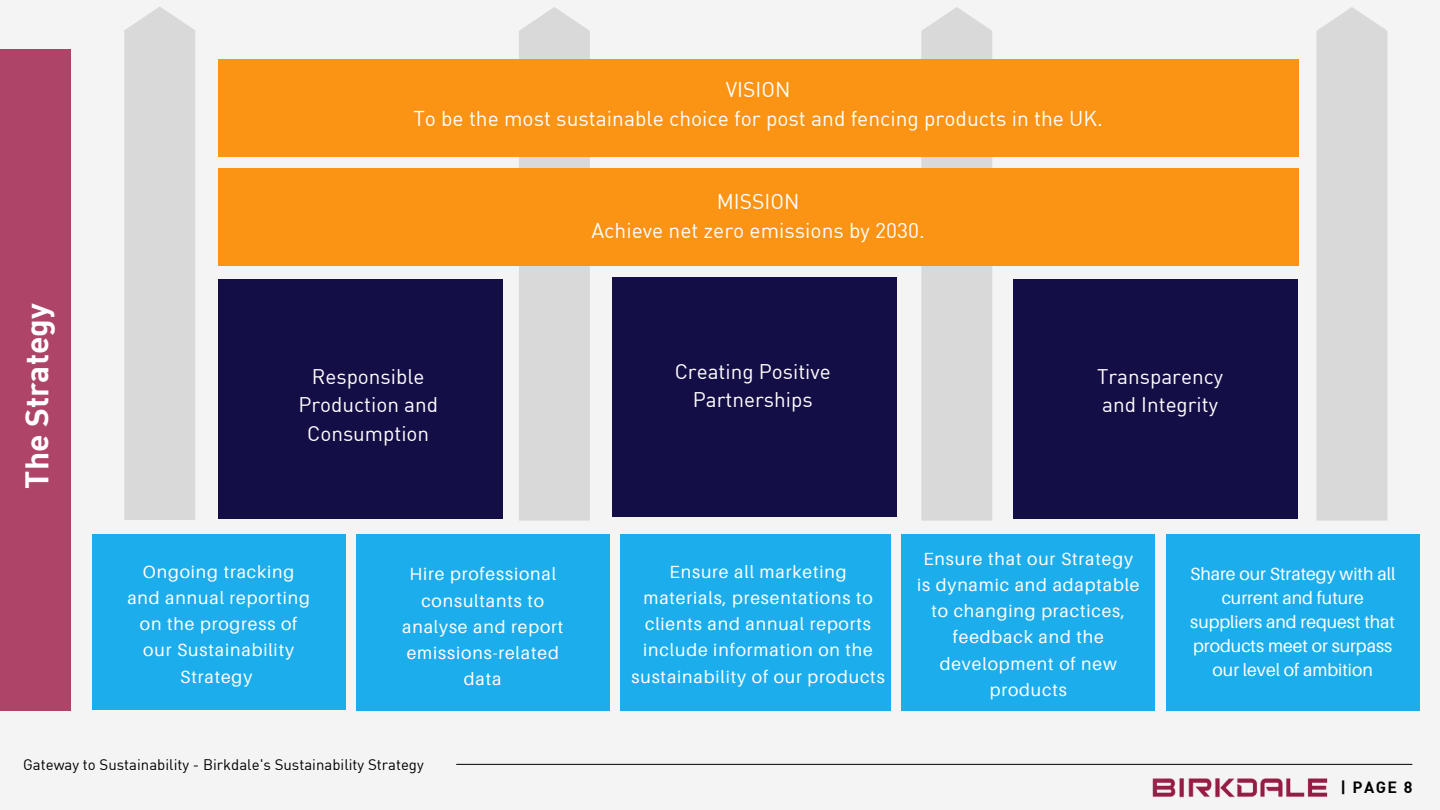
<style>
.page{position:relative;width:1440px;height:810px;background:#f4f4f4}
.page>*{position:absolute;margin:0;border:0;box-sizing:border-box;transform-origin:0 0}
.t1{font:700 32px "DIN";color:#fff}
.t2{font:21px "DIN";color:#fff}
.t3{font:20.7px/28.5px "DIN";color:#fff;text-align:center}
.t4{font:17.6px/26.2px "Aileron";letter-spacing:.05em;color:#fff;text-align:center}
.t5{font:17.6px/24px "Aileron";color:#fff;text-align:center}
.t6{font:700 16px "DIN";color:#000}
.t7{font:15px "DIN";color:#000}
</style>
<div class="page">
<hr style="left:457px;top:764px;width:955px;height:1px;background:#000">
<div style="left:92px;top:534px;width:253px;height:176px;background:#1cadec"></div>
<div style="left:356px;top:534px;width:254px;height:177px;background:#1cadec"></div>
<div style="left:621px;top:534px;width:270px;height:177px;background:#1cadec"></div>
<div style="left:902px;top:534px;width:253px;height:177px;background:#1cadec"></div>
<div style="left:1166px;top:534px;width:254px;height:177px;background:#1cadec"></div>
<div style="left:218px;top:279px;width:284px;height:240px;background:#140e46"></div>
<div style="left:519px;top:7px;width:71px;height:514px;background:#d9d9d9"></div>
<div style="left:921px;top:7px;width:71px;height:514px;background:#d9d9d9"></div>
<div style="left:218px;top:60px;width:1080px;height:97px;background:#fb9314"></div>
<div style="left:218px;top:168px;width:1080px;height:98px;background:#fb9314"></div>
<div style="left:613px;top:277px;width:284px;height:240px;background:#140e46"></div>
<div style="left:1014px;top:279px;width:284px;height:240px;background:#140e46"></div>
<div style="left:124px;top:7px;width:71px;height:513px;background:#d9d9d9"></div>
<div style="left:1317px;top:7px;width:70px;height:514px;background:#d9d9d9"></div>
<div style="left:0;top:50px;width:71px;height:661px;background:#ae4468"></div>
<img style="left:1152px;top:778px;width:176px;height:20px">
<p class="t2" style="left:726px;top:76px;width:66px">VISION</p>
<p class="t2" style="left:413px;top:106px;width:691px">To be the most sustainable choice for post and fencing products in the UK.</p>
<p class="t1" style="left:16px;top:489px;width:187px;rotate:-90deg">The Strategy</p>
<p class="t2" style="left:717px;top:188px;width:84px">MISSION</p>
<p class="t2" style="left:591px;top:217px;width:335px">Achieve net zero emissions by 2030.</p>
<p class="t3" style="left:298px;top:362px;width:141px">Responsible<br>Production and<br>Consumption</p>
<p class="t3" style="left:675px;top:356px;width:158px">Creating Positive<br>Partnerships</p>
<p class="t3" style="left:1097px;top:362px;width:127px;text-align:left">Transparency and Integrity</p>
<p class="t4" style="left:127px;top:558px;width:184px">Ongoing tracking and annual reporting on the progress of our Sustainability<br>Strategy</p>
<p class="t4" style="left:402px;top:561px;width:163px">Hire professional consultants to analyse and report emissions-related data</p>
<p class="t4" style="left:631px;top:558px;width:255px">Ensure all marketing materials, presentations to clients and annual reports include information on the sustainability of our products</p>
<p class="t4" style="left:917px;top:545px;width:224px">Ensure that our Strategy is dynamic and adaptable to changing practices, feedback and the development of new products</p>
<p class="t5" style="left:1190px;top:562px;width:207px">Share our Strategy with all current and future suppliers and request that products meet or surpass our level of ambition</p>
<p class="t7" style="left:23px;top:755px;width:402px">Gateway to Sustainability - Birkdale's Sustainability Strategy</p>
<p class="t6" style="left:1340px;top:777px;width:74px">| PAGE 8</p>
</div>
